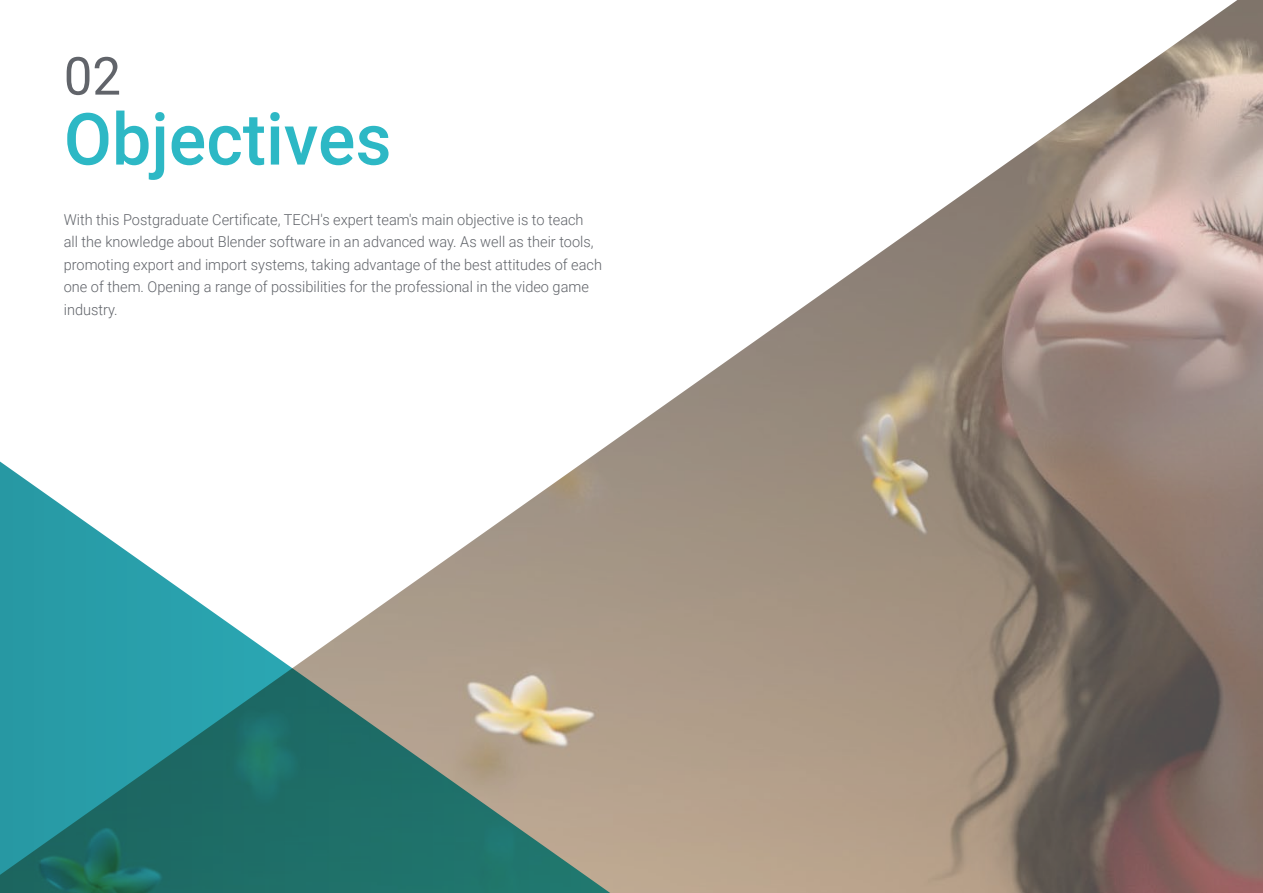
<style>
.page{position:relative;width:1263px;height:893px;background:#fff}
.page>*{position:absolute;margin:0;border:0;box-sizing:border-box;transform-origin:0 0}
.t1{font:500 72px "Roboto";color:#2db8c5}
.t2{font:52.5px "Roboto";color:#61646a}
.t3{font:300 15px/22.5px "Roboto";color:#61646a}
</style>
<div class="page">
<img style="left:607px;top:0;width:656px;height:893px">
<svg style="left:0;top:446px;width:640px;height:447px"></svg>
<h2 class="t2" style="left:64px;top:39px;width:59px">02</h2>
<h1 class="t1" style="left:64px;top:89px;width:329px">Objectives</h1>
<p class="t3" style="left:64px;top:208px;width:540px">With this Postgraduate Certificate, TECH's expert team's main objective is to teach<br>all the knowledge about Blender software in an advanced way. As well as their tools, promoting export and import systems, taking advantage of the best attitudes of each one of them. Opening a range of possibilities for the professional in the video game industry.</p>
</div>
